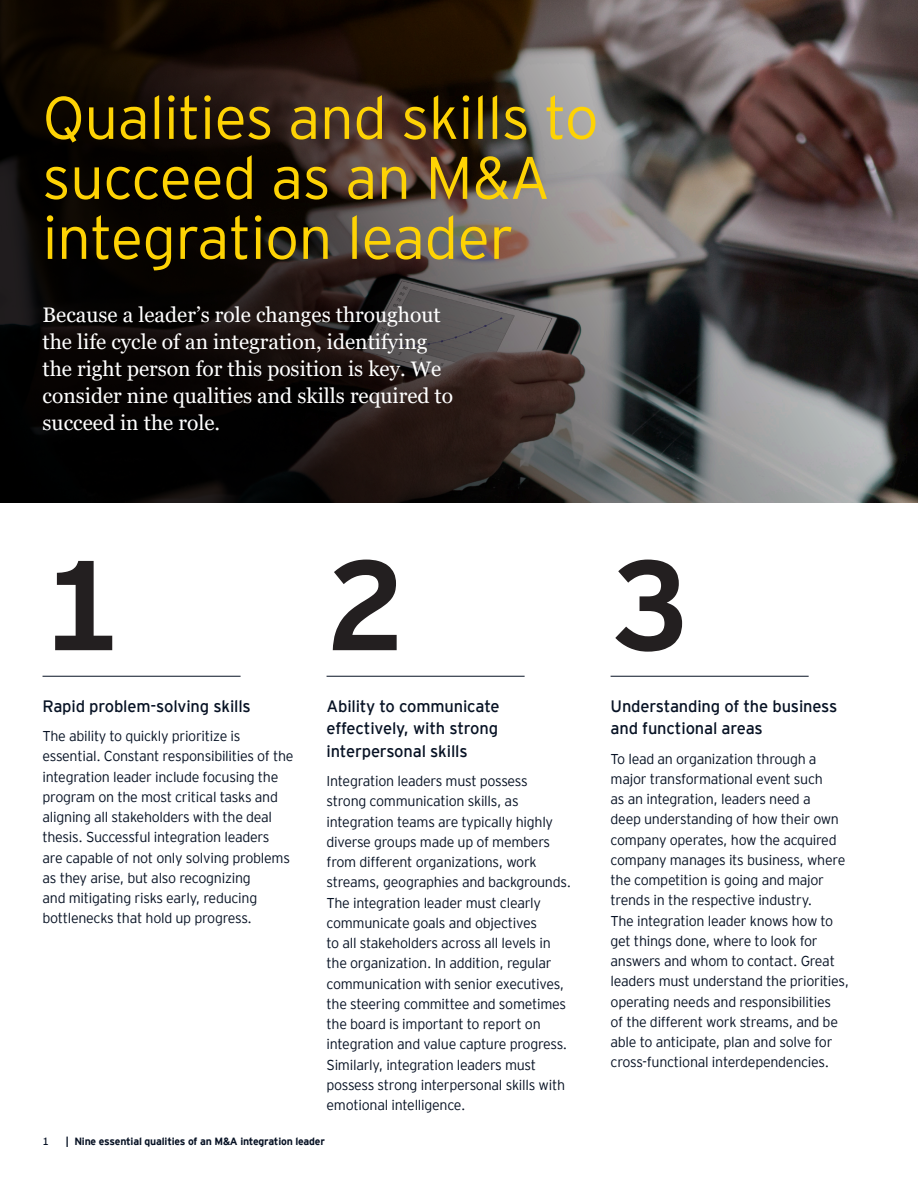
<style>
.page{position:relative;width:918px;height:1188px;background:#fff}
.page>*{position:absolute;margin:0;border:0;box-sizing:border-box;transform-origin:0 0}
.t1{font:700 127.5px "EY Interstate";color:#231f20}
.Headline{font:300 60px/60px "EY Interstate";letter-spacing:-.01em;color:#fed304}
.Standfirst{font:21px/27px "Georgia";color:#fff}
.Body_copy{font:16.5px/22.5px "EY Interstate";letter-spacing:-.01em;color:#071224;text-align:justify}
.Body_copy-2{font:300 14.25px/20.2px "EY Interstate";letter-spacing:-.02em;color:#071224}
.t2{font:700 10.5px "EY Interstate";letter-spacing:-.02em;color:#071224}
.t3{font:10.5px "EY Interstate";color:#071224}
</style>
<div class="page">
<svg style="left:0;top:0;width:918px;height:502px;background:#3b3331"></svg>
<hr style="left:43px;top:676px;width:198px;height:1px;background:#071224">
<hr style="left:327px;top:676px;width:198px;height:1px;background:#071224">
<hr style="left:611px;top:676px;width:198px;height:1px;background:#071224">
<p class="Headline" style="left:43px;top:84px;width:558px">Qualities and skills to succeed as an M&amp;A integration leader</p>
<p class="Standfirst" style="left:43px;top:301px;width:412px">Because a leader’s role changes throughout the life cycle of an integration, identifying the right person for this position is key. We consider nine qualities and skills required to succeed in the role.</p>
<p class="t1" style="left:43px;top:513px;width:81px">1</p>
<p class="t1" style="left:327px;top:513px;width:81px">2</p>
<p class="t1" style="left:611px;top:513px;width:81px">3</p>
<p class="Body_copy" style="left:43px;top:694px;width:210px">Rapid problem‑solving skills</p>
<p class="Body_copy-2" style="left:43px;top:725px;width:253px">The ability to quickly prioritize is essential. Constant responsibilities of the integration leader include focusing the program on the most critical tasks and aligning all stakeholders with the deal thesis. Successful integration leaders<br>are capable of not only solving problems as they arise, but also recognizing<br>and mitigating risks early, reducing bottlenecks that hold up progress.</p>
<p class="Body_copy" style="left:327px;top:694px;width:175px">Ability to communicate effectively, with strong interpersonal skills</p>
<p class="Body_copy-2" style="left:327px;top:770px;width:246px">Integration leaders must possess strong communication skills, as integration teams are typically highly diverse groups made up of members from different organizations, work streams, geographies and backgrounds.<br>The integration leader must clearly communicate goals and objectives<br>to all stakeholders across all levels in the organization. In addition, regular communication with senior executives, the steering committee and sometimes the board is important to report on integration and value capture progress.<br>Similarly, integration leaders must possess strong interpersonal skills with emotional intelligence.</p>
<p class="t3" style="left:43px;top:1133px;width:8px">1</p>
<p class="t2" style="left:66px;top:1133px;width:261px">| Nine essential qualities of an M&amp;A integration leader</p>
<p class="Body_copy" style="left:611px;top:694px;width:228px">Understanding of the business and functional areas</p>
<p class="Body_copy-2" style="left:611px;top:748px;width:240px">To lead an organization through a major transformational event such<br>as an integration, leaders need a<br>deep understanding of how their own company operates, how the acquired company manages its business, where the competition is going and major trends in the respective industry.<br>The integration leader knows how to get things done, where to look for answers and whom to contact. Great leaders must understand the priorities, operating needs and responsibilities<br>of the different work streams, and be able to anticipate, plan and solve for cross‑functional interdependencies.</p>
</div>
